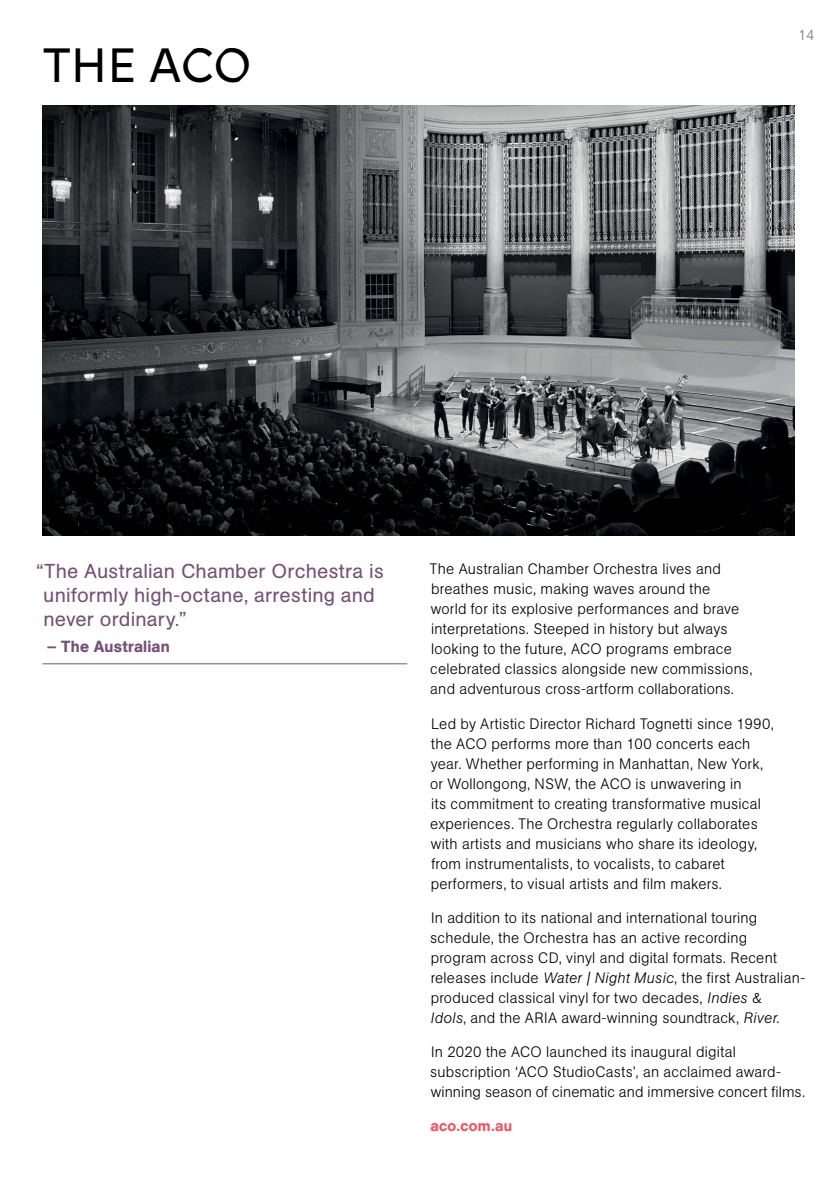
<style>
.page{position:relative;width:840px;height:1191px;background:#fff}
.page>*{position:absolute;margin:0;border:0;box-sizing:border-box;transform-origin:0 0}
.t1{font:48px "Prophet";letter-spacing:-.01em;color:#000}
.t2{font:20px/24px "AG Book Std";letter-spacing:.01em;color:#765077}
.t3{font:500 16px "AG Book Std";letter-spacing:.01em;color:#765077}
.t4{font:300 15px/20px "AG Book Std";letter-spacing:.015em;color:#000}
.t5{font:500 15px "AG Book Std";letter-spacing:.015em;color:#f05661}
.t6{font:300 15px "AG Book Std";color:#808285}
.s1{font-style:italic}
</style>
<div class="page">
<img style="left:43px;top:105px;width:751px;height:431px">
<hr style="left:43px;top:663px;width:364px;height:1px;background:#765077">
<h1 class="t1" style="left:43px;top:34px;width:210px">THE ACO</h1>
<p class="t6" style="left:797px;top:26px;width:18px">14</p>
<h2 class="t2" style="left:43px;top:560px;width:341px;text-indent:-7px">“The Australian Chamber Orchestra is uniformly high-octane, arresting and never ordinary.”</h2>
<p class="t3" style="left:47px;top:636px;width:124px">– The Australian</p>
<p class="t4" style="left:429px;top:559px;width:324px">The Australian Chamber Orchestra lives and breathes music, making waves around the<br>world for its explosive performances and brave interpretations. Steeped in history but always looking to the future, ACO programs embrace celebrated classics alongside new commissions, and adventurous cross-artform collaborations.</p>
<p class="t4" style="left:430px;top:713px;width:345px">Led by Artistic Director Richard Tognetti since 1990, the ACO performs more than 100 concerts each year. Whether performing in Manhattan, New York, or Wollongong, NSW, the ACO is unwavering in<br>its commitment to creating transformative musical experiences. The Orchestra regularly collaborates with artists and musicians who share its ideology, from instrumentalists, to vocalists, to cabaret performers, to visual artists and film makers.</p>
<p class="t4" style="left:430px;top:907px;width:376px">In addition to its national and international touring schedule, the Orchestra has an active recording program across CD, vinyl and digital formats. Recent releases include <span class="s1">Water | Night Music</span>, the first Australian&shy;produced classical vinyl for two decades, <span class="s1">Indies &amp;<br>Idols</span>, and the ARIA award-winning soundtrack, <span class="s1">River</span>.</p>
<p class="t4" style="left:430px;top:1042px;width:376px">In 2020 the ACO launched its inaugural digital subscription ‘ACO StudioCasts’, an acclaimed award&shy;winning season of cinematic and immersive concert films.</p>
<p class="t5" style="left:430px;top:1116px;width:83px">aco.com.au</p>
</div>
